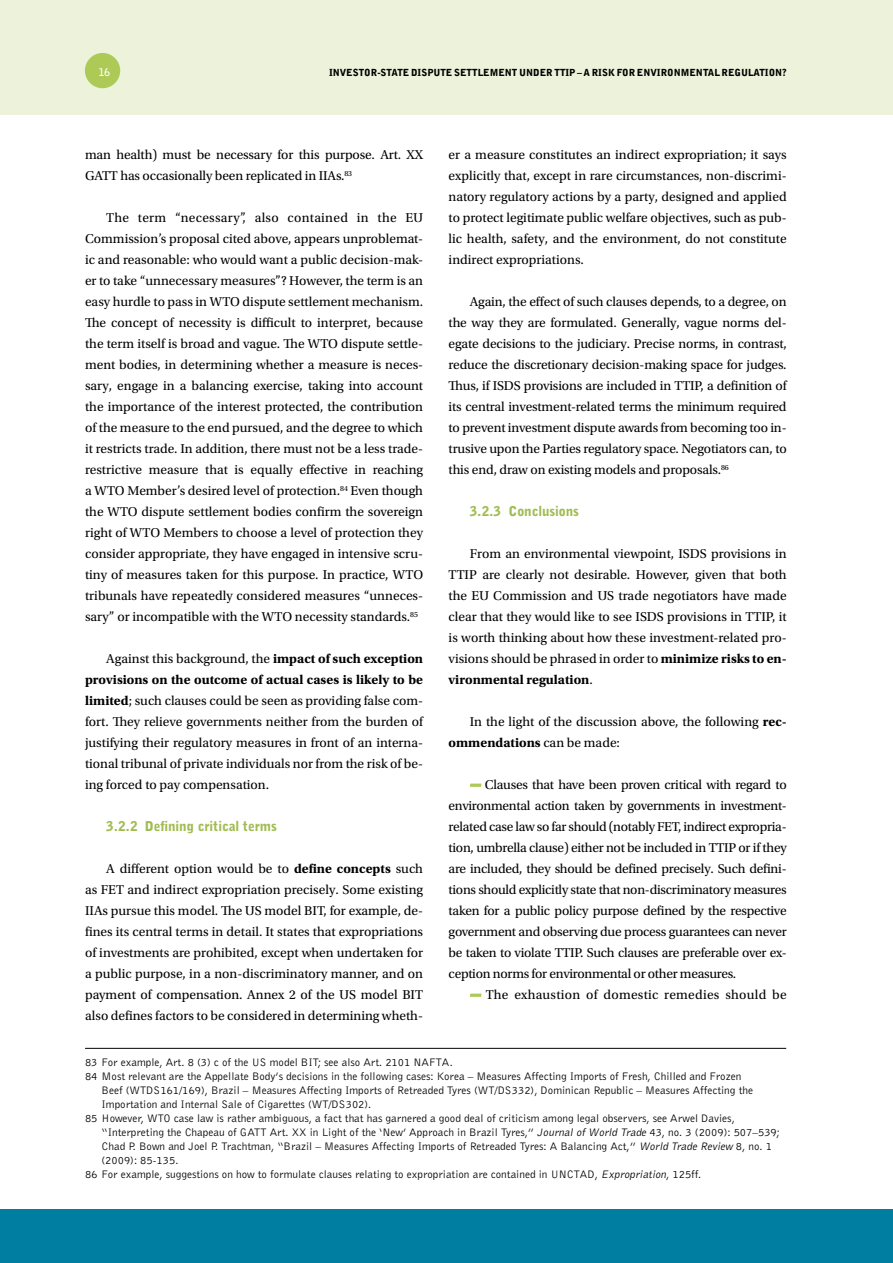
<style>
.page{position:relative;width:893px;height:1263px;background:#fff}
.page>*{position:absolute;margin:0;border:0;box-sizing:border-box;transform-origin:0 0}
.t1{font:13.5px/21px "Utopia Std";color:#000;text-align:justify}
.t2{font:900 13.5px "Bell Gothic BT";letter-spacing:-.005em;color:#a0bc51}
.t3{font:13.5px "Utopia Std";letter-spacing:.02em;color:#000}
.t4{font:11.25px "Bell Gothic BT";color:#000}
.t5{font:700 10.5px "Bell Gothic BT";color:#fff}
.t6{font:900 9.75px "Bell Gothic BT";color:#000}
.s1{font-weight:700}
.s2{font-style:italic}
</style>
<div class="page">
<div style="left:0;top:0;width:893px;height:115px;background:#ecf3da"></div>
<div style="left:85px;top:53px;width:35px;height:35px;background:#adca57;border-radius:50%"></div>
<hr style="left:892px;top:0;width:1px;height:117px;background:#ecf3da">
<div style="left:0;top:1209px;width:893px;height:54px;background:#007ea2"></div>
<svg style="left:470px;top:783px;width:11px;height:4px"></svg>
<svg style="left:470px;top:993px;width:11px;height:4px"></svg>
<hr style="left:85px;top:1048px;width:701px;height:1px;background:#000">
<p class="t5" style="left:98px;top:65px;width:13px">16</p>
<p class="t6" style="left:329px;top:66px;width:347px">INVESTO R-STATE DISPUTE SETTLEM ENT UN DER TTIP – A RISK FO R ENVIRONM</p>
<p class="t6" style="left:689px;top:66px;width:77px">ENTAL REG ULATION</p>
<p class="t6" style="left:782px;top:66px;width:6px">?</p>
<p class="t1" style="left:85px;top:144px;width:340px">man health) must be necessary for this purpose. Art. XX<br>GATT has occasionally been replicated in IIAs.<sup>83</sup></p>
<p class="t1" style="left:85px;top:207px;width:340px;text-indent:21px">The term “necessary”, also contained in the EU Commission’s proposal cited above, appears unproblemat&shy;ic and reasonable: who would want a public decision-mak&shy;er to take “unnecessary measures”? However, the term is an easy hurdle to pass in WTO dispute settlement mechanism.<br>The concept of necessity is difficult to interpret, because the term itself is broad and vague. The WTO dispute settle&shy;ment bodies, in determining whether a measure is neces&shy;sary, engage in a balancing exercise, taking into account the importance of the interest protected, the contribution of the measure to the end pursued, and the degree to which it restricts trade. In addition, there must not be a less trade&shy;restrictive measure that is equally effective in reaching a WTO Member’s desired level of protection.<sup>84</sup> Even though the WTO dispute settlement bodies confirm the sovereign right of WTO Members to choose a level of protection they consider appropriate, they have engaged in intensive scru&shy;tiny of measures taken for this purpose. In practice, WTO tribunals have repeatedly considered measures “unneces&shy;sary” or incompatible with the WTO necessity standards.<sup>85</sup></p>
<p class="t1" style="left:85px;top:648px;width:340px;text-indent:21px">Against this background, the <span class="s1">impact of such exception provisions on the outcome of actual cases is likely to be limited</span>; such clauses could be seen as providing false com&shy;fort. They relieve governments neither from the burden of justifying their regulatory measures in front of an interna&shy;tional tribunal of private individuals nor from the risk of be&shy;ing forced to pay compensation.</p>
<p class="t2" style="left:106px;top:818px;width:172px">3.2.2 DEFINING CRITICAL TERMS</p>
<p class="t1" style="left:85px;top:858px;width:340px;text-indent:21px">A different option would be to <span class="s1">define concepts</span> such as FET and indirect expropriation precisely. Some existing IIAs pursue this model. The US model BIT, for example, de&shy;fines its central terms in detail. It states that expropriations of investments are prohibited, except when undertaken for a public purpose, in a non-discriminatory manner, and on payment of compensation. Annex 2 of the US model BIT also defines factors to be considered in determining wheth-</p>
<p class="t1" style="left:449px;top:144px;width:340px">er a measure constitutes an indirect expropriation; it says explicitly that, except in rare circumstances, non-discrimi&shy;natory regulatory actions by a party, designed and applied to protect legitimate public welfare objectives, such as pub&shy;lic health, safety, and the environment, do not constitute indirect expropriations.</p>
<p class="t1" style="left:449px;top:291px;width:340px;text-indent:21px">Again, the effect of such clauses depends, to a degree, on the way they are formulated. Generally, vague norms del&shy;egate decisions to the judiciary. Precise norms, in contrast, reduce the discretionary decision-making space for judges.<br>Thus, if ISDS provisions are included in TTIP, a definition of its central investment-related terms the minimum required to prevent investment dispute awards from becoming too in&shy;trusive upon the Parties regulatory space. Negotiators can, to this end, draw on existing models and proposals.<sup>86</sup></p>
<p class="t2" style="left:470px;top:503px;width:111px">3.2.3 CONCLUSIONS</p>
<p class="t1" style="left:449px;top:543px;width:340px;text-indent:21px">From an environmental viewpoint, ISDS provisions in TTIP are clearly not desirable. However, given that both the EU Commission and US trade negotiators have made clear that they would like to see ISDS provisions in TTIP, it is worth thinking about how these investment-related pro&shy;visions should be phrased in order to <span class="s1">minimize risks to en&shy;vironmental regulation</span>.</p>
<p class="t1" style="left:449px;top:711px;width:340px;text-indent:21px">In the light of the discussion above, the following <span class="s1">rec&shy;ommendations</span> can be made:</p>
<p class="t1" style="left:449px;top:774px;width:340px;text-indent:36px">Clauses that have been proven critical with regard to environmental action taken by governments in investment&shy;related case law so far should (notably FET, indirect expropria&shy;tion, umbrella clause) either not be included in TTIP or if they are included, they should be defined precisely. Such defini&shy;tions should explicitly state that non-discriminatory measures taken for a public policy purpose defined by the respective government and observing due process guarantees can never be taken to violate TTIP. Such clauses are preferable over ex&shy;ception norms for environmental or other measures.</p>
<p class="t3" style="left:486px;top:987px;width:303px">The exhaustion of domestic remedies should be</p>
<p class="t4" style="left:85px;top:1055px;width:369px">83 For example, Art. 8 (3) c of the US model BIT; see also Art. 2101 NAFTA.</p>
<p class="t4" style="left:85px;top:1069px;width:658px">84 Most relevant are the Appellate Body’s decisions in the following cases: Korea – Measures Affecting Imports of Fresh, Chilled and Frozen</p>
<p class="t4" style="left:102px;top:1083px;width:653px">Beef (WTDS161/169), Brazil – Measures Affecting Imports of Retreaded Tyres (WT/DS332), Dominican Republic – Measures Affecting the</p>
<p class="t4" style="left:102px;top:1097px;width:271px">Importation and Internal Sale of Cigarettes (WT/DS302).</p>
<p class="t4" style="left:85px;top:1111px;width:651px">85 However, WTO case law is rather ambiguous, a fact that has garnered a good deal of criticism among legal observers, see Arwel Davies,</p>
<p class="t4" style="left:102px;top:1125px;width:680px">“Interpreting the Chapeau of GATT Art. XX in Light of the ‘New’ Approach in Brazil Tyres,” <span class="s2">Journal of World Trade</span> 43, no. 3 (2009): 507–539;</p>
<p class="t4" style="left:102px;top:1139px;width:672px">Chad P. Bown and Joel P. Trachtman, “Brazil – Measures Affecting Imports of Retreaded Tyres: A Balancing Act,” <span class="s2">World Trade Review</span> 8, no. 1</p>
<p class="t4" style="left:102px;top:1153px;width:78px">(2009): 85-135.</p>
<p class="t4" style="left:85px;top:1167px;width:618px">86 For example, suggestions on how to formulate clauses relating to expropriation are contained in UNCTAD, <span class="s2">Expropriation</span>, 125ff.</p>
</div>
